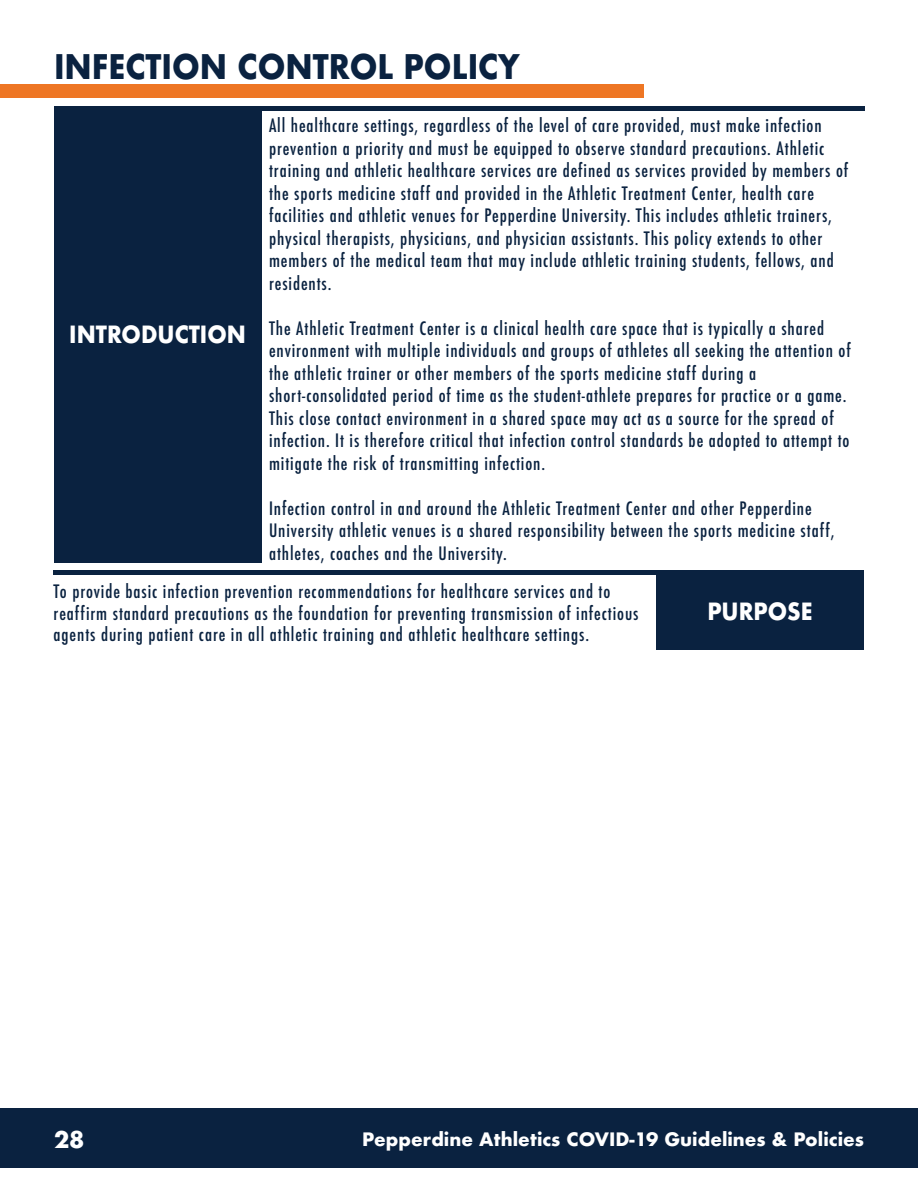
<style>
.page{position:relative;width:918px;height:1188px;background:#fff}
.page>*{position:absolute;margin:0;border:0;box-sizing:border-box;transform-origin:0 0}
.t1{font:700 33px "Futura";color:#0a2240;scale:.91 1}
.t2{font:700 23.1px "Futura";color:#fff;scale:.91 1}
.t3{font:700 22.5px "Futura";color:#fff}
.t4{font:500 condensed 18px/22.5px "Futura";letter-spacing:.05em;color:#0a2240}
.t5{font:700 18px "Futura";color:#fff}
</style>
<div class="page">
<div style="left:0;top:1109px;width:918px;height:59px;background:#0a2240"></div>
<div style="left:0;top:84px;width:644px;height:14px;background:#ee7624"></div>
<div style="left:54px;top:106px;width:208px;height:457px;background:#0a2240"></div>
<hr style="left:54px;top:106px;width:810px;height:4px;background:#0a2240">
<div style="left:656px;top:572px;width:208px;height:78px;background:#0a2240"></div>
<hr style="left:54px;top:570px;width:810px;height:4px;background:#0a2240">
<p class="t1" style="left:54px;top:43px;width:514px">INFECTION CONTROL POLICY</p>
<p class="t4" style="left:269px;top:114px;width:554px">All healthcare settings, regardless of the level of care provided, must make infection</p>
<p class="t4" style="left:269px;top:137px;width:557px">prevention a priority and must be equipped to observe standard precautions. Athletic</p>
<p class="t4" style="left:269px;top:159px;width:581px">training and athletic healthcare services are defined as services provided by members of</p>
<p class="t4" style="left:269px;top:182px;width:547px">the sports medicine staff and provided in the Athletic Treatment Center, health care</p>
<p class="t4" style="left:269px;top:204px;width:564px">facilities and athletic venues for Pepperdine University. This includes athletic trainers,</p>
<p class="t4" style="left:269px;top:227px;width:555px">physical therapists, physicians, and physician assistants. This policy extends to other</p>
<p class="t4" style="left:269px;top:249px;width:566px">members of the medical team that may include athletic training students, fellows, and</p>
<p class="t4" style="left:269px;top:272px;width:64px">residents.</p>
<p class="t4" style="left:269px;top:317px;width:557px">The Athletic Treatment Center is a clinical health care space that is typically a shared</p>
<p class="t4" style="left:269px;top:339px;width:583px">environment with multiple individuals and groups of athletes all seeking the attention of the athletic trainer or other members of the sports medicine staff during a</p>
<p class="t4" style="left:269px;top:384px;width:582px">short-consolidated period of time as the student-athlete prepares for practice or a game.<br>This close contact environment in a shared space may act as a source for the spread of infection. It is therefore critical that infection control standards be adopted to attempt to mitigate the risk of transmitting infection.</p>
<p class="t4" style="left:269px;top:497px;width:544px">Infection control in and around the Athletic Treatment Center and other Pepperdine</p>
<p class="t4" style="left:269px;top:519px;width:567px">University athletic venues is a shared responsibility between the sports medicine staff, athletes, coaches and the University.</p>
<p class="t2" style="left:707px;top:594px;width:117px">PURPOSE</p>
<p class="t2" style="left:69px;top:318px;width:196px">INTRODUCTION</p>
<p class="t4" style="left:54px;top:580px;width:558px">To provide basic infection prevention recommendations for healthcare services and to</p>
<p class="t4" style="left:54px;top:602px;width:586px">reaffirm standard precautions as the foundation for preventing transmission of infectious</p>
<p class="t4" style="left:54px;top:624px;width:537px">agents during patient care in all athletic training and athletic healthcare settings.</p>
<p class="t3" style="left:54px;top:1123px;width:32px">28</p>
<p class="t5" style="left:362px;top:1126px;width:503px">Pepperdine Athletics COVID-19 Guidelines &amp; Policies</p>
</div>
